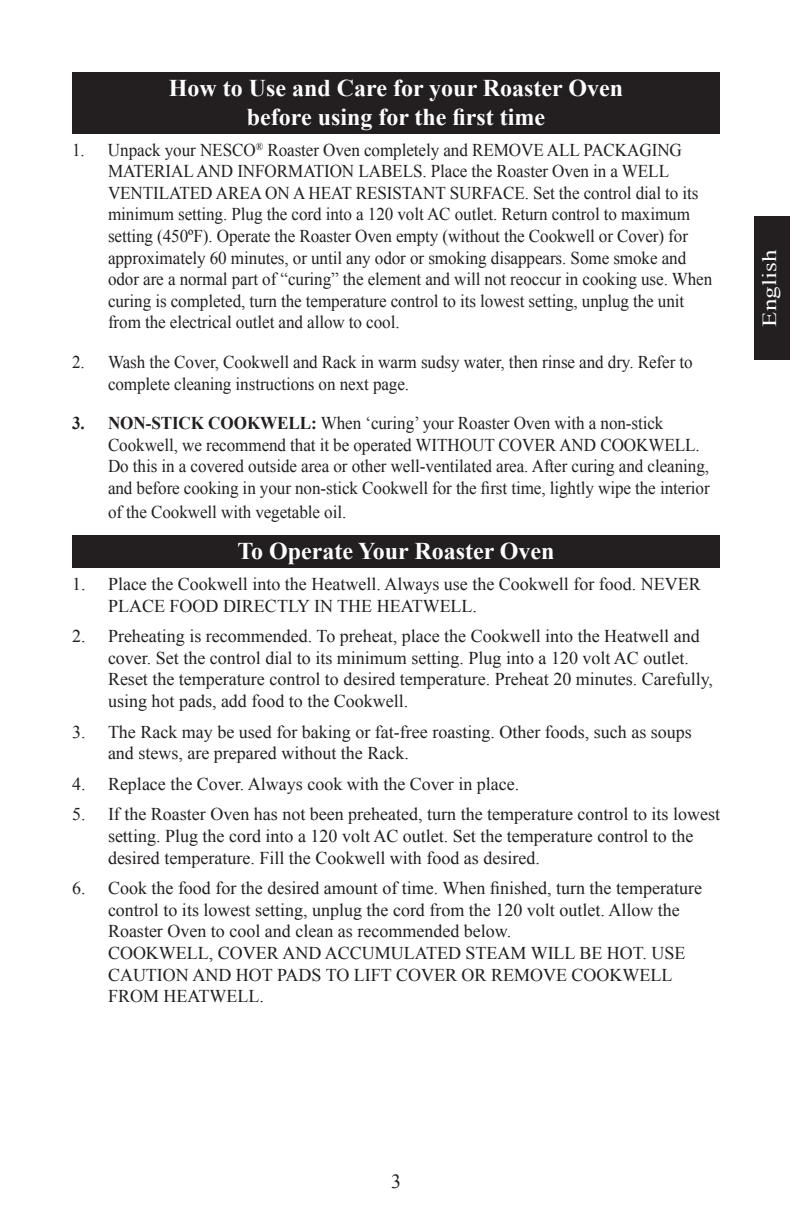
<style>
.page{position:relative;width:792px;height:1224px;background:#fff}
.page>*{position:absolute;margin:0;border:0;box-sizing:border-box;transform-origin:0 0}
.t1{font:700 24px/28.8px "Times New Roman";color:#fff;text-align:center}
.t2{font:20px "Times New Roman";letter-spacing:.005em;color:#fff;scale:1.25 1}
.t3{font:20px "Times New Roman";color:#231f20}
.t4{font:18px/21.6px "Times New Roman";letter-spacing:-.005em;color:#231f20;scale:.95 1}
.t5{font:18px/21.6px "Times New Roman";letter-spacing:-.005em;color:#231f20}
.s1{font-weight:700}
</style>
<div class="page">
<div style="left:754px;top:216px;width:36px;height:144px;background:#231f20"></div>
<div style="left:72px;top:72px;width:648px;height:61px;background:#231f20"></div>
<div style="left:72px;top:535px;width:648px;height:32px;background:#231f20"></div>
<h1 class="t1" style="left:169px;top:73px;width:456px">How to Use and Care for your Roaster Oven before using for the first time</h1>
<p class="t4" style="left:108px;top:139px;width:638px;text-indent:-36px">1. Unpack your NESCO<sup>®</sup> Roaster Oven completely and REMOVE ALL PACKAGING MATERIAL AND INFORMATION LABELS. Place the Roaster Oven in a WELL VENTILATED AREA ON A HEAT RESISTANT SURFACE. Set the control dial to its minimum setting. Plug the cord into a 120 volt AC outlet. Return control to maximum setting (450ºF). Operate the Roaster Oven empty (without the Cookwell or Cover) for approximately 60 minutes, or until any odor or smoking disappears. Some smoke and odor are a normal part of “curing” the element and will not reoccur in cooking use. When curing is completed, turn the temperature control to its lowest setting, unplug the unit from the electrical outlet and allow to cool.</p>
<p class="t4" style="left:108px;top:351px;width:617px;text-indent:-36px">2. Wash the Cover, Cookwell and Rack in warm sudsy water, then rinse and dry. Refer to complete cleaning instructions on next page.</p>
<p class="t4" style="left:108px;top:412px;width:635px;text-indent:-36px"><span class="s1">3. NON-STICK COOKWELL:</span> When ‘curing’ your Roaster Oven with a non-stick Cookwell, we recommend that it be operated WITHOUT COVER AND COOKWELL.<br>Do this in a covered outside area or other well-ventilated area. After curing and cleaning, and before cooking in your non-stick Cookwell for the first time, lightly wipe the interior</p>
<p class="t4" style="left:108px;top:501px;width:252px">of the Cookwell with vegetable oil.</p>
<h1 class="t1" style="left:237px;top:536px;width:319px">To Operate Your Roaster Oven</h1>
<p class="t5" style="left:108px;top:573px;width:594px;text-indent:-36px">1. Place the Cookwell into the Heatwell. Always use the Cookwell for food. NEVER<br>PLACE FOOD DIRECTLY IN THE HEATWELL.</p>
<p class="t5" style="left:108px;top:625px;width:607px;text-indent:-36px">2. Preheating is recommended. To preheat, place the Cookwell into the Heatwell and cover. Set the control dial to its minimum setting. Plug into a 120 volt AC outlet.<br>Reset the temperature control to desired temperature. Preheat 20 minutes. Carefully, using hot pads, add food to the Cookwell.</p>
<p class="t5" style="left:108px;top:720px;width:585px;text-indent:-36px">3. The Rack may be used for baking or fat-free roasting. Other foods, such as soups and stews, are prepared without the Rack.</p>
<p class="t5" style="left:72px;top:773px;width:449px">4. Replace the Cover. Always cook with the Cover in place.</p>
<p class="t5" style="left:108px;top:803px;width:614px;text-indent:-36px">5. If the Roaster Oven has not been preheated, turn the temperature control to its lowest setting. Plug the cord into a 120 volt AC outlet. Set the temperature control to the desired temperature. Fill the Cookwell with food as desired.</p>
<p class="t5" style="left:108px;top:877px;width:596px;text-indent:-36px">6. Cook the food for the desired amount of time. When finished, turn the temperature control to its lowest setting, unplug the cord from the 120 volt outlet. Allow the Roaster Oven to cool and clean as recommended below.<br>COOKWELL, COVER AND ACCUMULATED STEAM WILL BE HOT. USE CAUTION AND HOT PADS TO LIFT COVER OR REMOVE COOKWELL FROM HEATWELL.</p>
<p class="t2" style="left:756px;top:327px;width:63px;rotate:-90deg">English</p>
<p class="t3" style="left:391px;top:1168px;width:11px">3</p>
</div>
